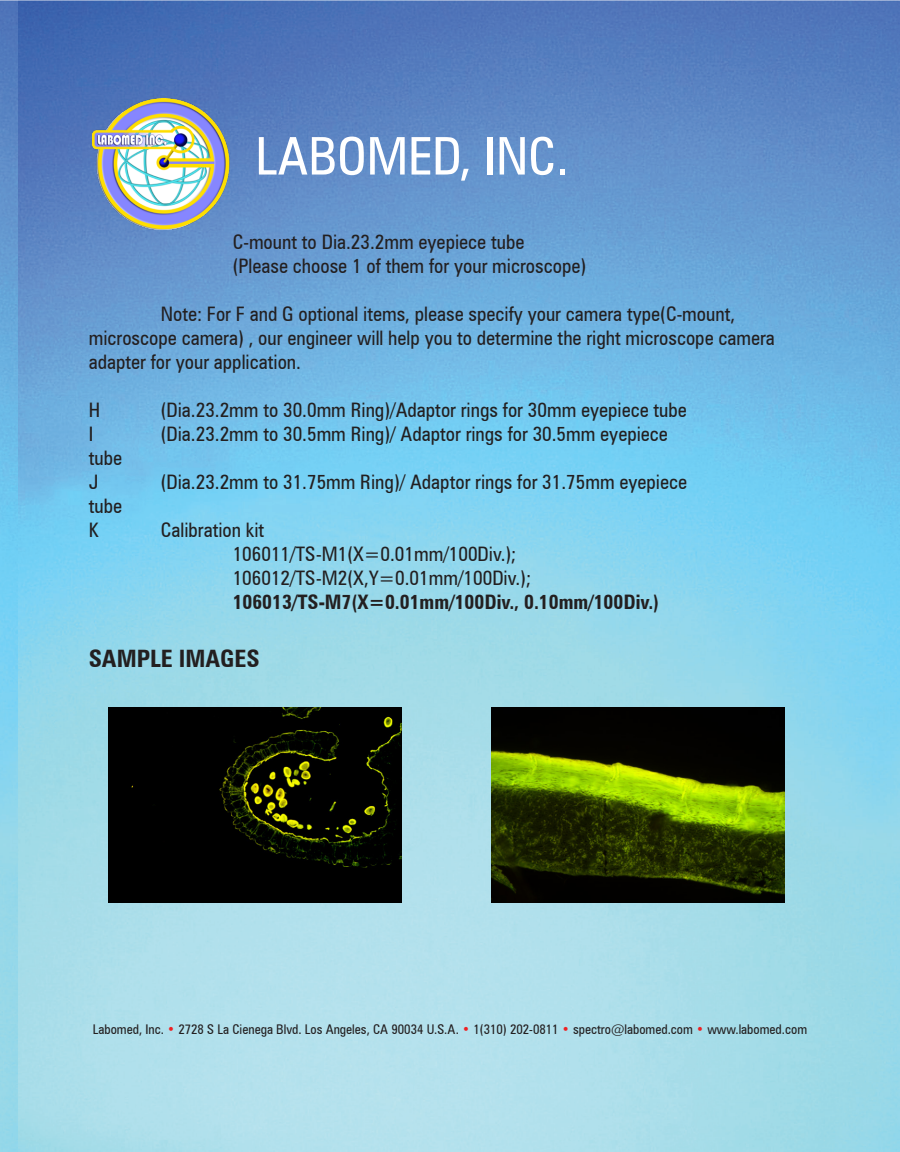
<style>
.page{position:relative;width:900px;height:1152px;background:#fff}
.page>*{position:absolute;margin:0;border:0;box-sizing:border-box;transform-origin:0 0}
.t1{font:condensed 52px "Zurich BT";color:#fff}
.t2{font:700 condensed 24px "Zurich BT";color:#231f20}
.t3{font:condensed 20px/24px "Zurich BT";color:#231f20}
.t4{font:700 condensed 20px "Zurich BT";color:#231f20}
.t5{font:condensed 13.4px "Zurich BT";color:#231f20}
.s1{color:#ee2123}
</style>
<div class="page">
<img style="left:0;top:0;width:900px;height:1152px">
<img style="left:93px;top:99px;width:143px;height:131px">
<img style="left:491px;top:707px;width:294px;height:196px">
<img style="left:108px;top:707px;width:293px;height:196px">
<h1 class="t1" style="left:255px;top:124px;width:315px">LABOMED, INC.</h1>
<p class="t3" style="left:233px;top:230px;width:293px">C-mount to Dia.23.2mm eyepiece tube</p>
<p class="t3" style="left:233px;top:254px;width:355px">(Please choose 1 of them for your microscope)</p>
<p class="t3" style="left:89px;top:302px;width:688px;text-indent:72px">Note: For F and G optional items, please specify your camera type(C-mount, microscope camera) , our engineer will help you to determine the right microscope camera adapter for your application.</p>
<p class="t3" style="left:89px;top:398px;width:13px">H</p>
<p class="t3" style="left:161px;top:398px;width:528px">(Dia.23.2mm to 30.0mm Ring)/Adaptor rings for 30mm eyepiece tube</p>
<p class="t3" style="left:89px;top:422px;width:6px">I</p>
<p class="t3" style="left:161px;top:422px;width:509px">(Dia.23.2mm to 30.5mm Ring)/ Adaptor rings for 30.5mm eyepiece</p>
<p class="t3" style="left:89px;top:446px;width:35px">tube</p>
<p class="t3" style="left:89px;top:470px;width:11px">J</p>
<p class="t3" style="left:161px;top:470px;width:528px">(Dia.23.2mm to 31.75mm Ring)/ Adaptor rings for 31.75mm eyepiece</p>
<p class="t3" style="left:89px;top:494px;width:35px">tube</p>
<p class="t3" style="left:89px;top:518px;width:11px">K</p>
<p class="t3" style="left:161px;top:518px;width:105px">Calibration kit</p>
<p class="t3" style="left:233px;top:542px;width:285px">106011/TS-M1(X=0.01mm/100Div.);</p>
<p class="t3" style="left:233px;top:566px;width:300px">106012/TS-M2(X,Y=0.01mm/100Div.);</p>
<p class="t4" style="left:233px;top:590px;width:428px">106013/TS-M7(X=0.01mm/100Div., 0.10mm/100Div.)</p>
<p class="t2" style="left:89px;top:644px;width:172px">SAMPLE IMAGES</p>
<p class="t5" style="left:93px;top:1021px;width:716px">Labomed, Inc. <span class="s1">•</span> 2728 S La Cienega Blvd. Los Angeles, CA 90034 U.S.A. <span class="s1">•</span> 1(310) 202-0811 <span class="s1">•</span> spectro@labomed.com <span class="s1">•</span> www.labomed.com</p>
</div>
